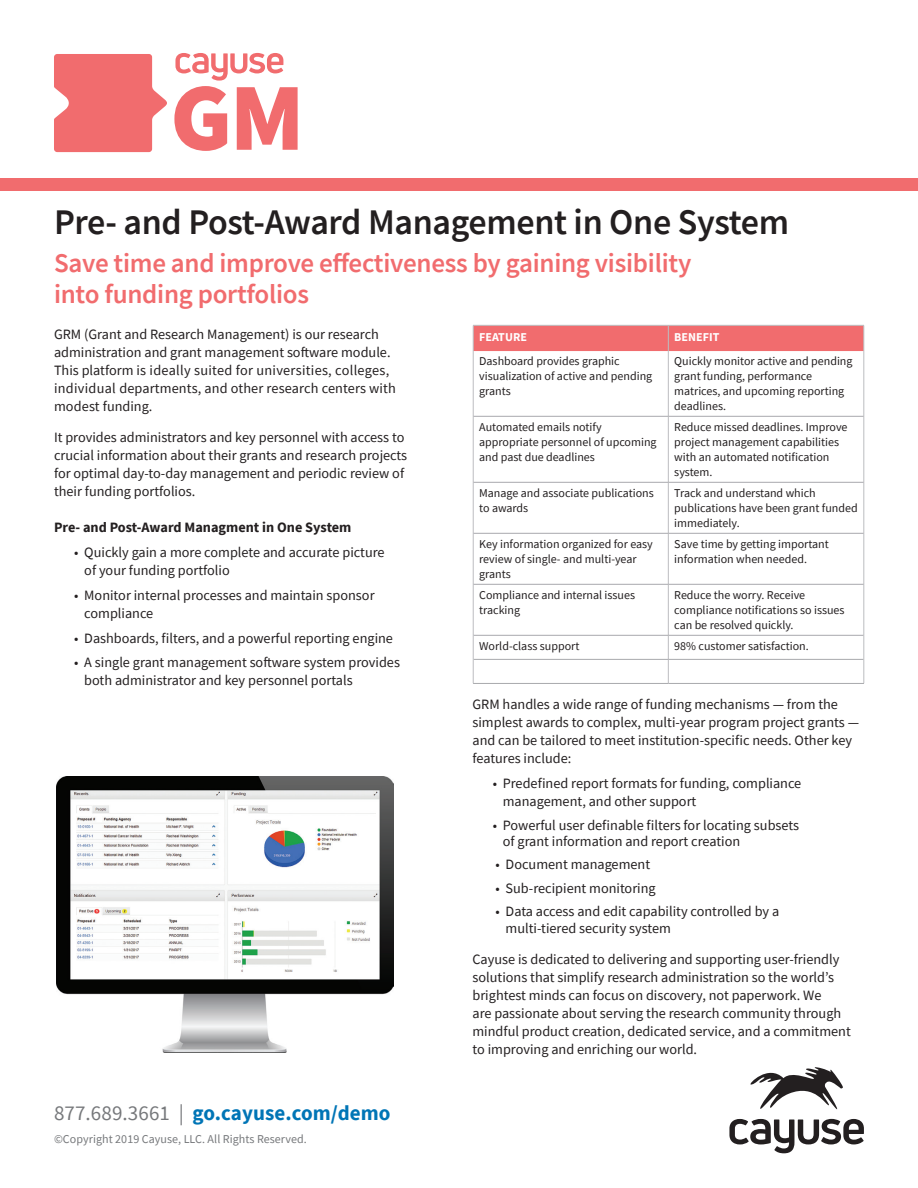
<style>
.page{position:relative;width:918px;height:1188px;background:#fff}
.page>*{position:absolute;margin:0;border:0;box-sizing:border-box;transform-origin:0 0}
.t1{font:600 36px "Source Sans Pro";letter-spacing:-.01em;color:#231f20}
.t2{font:600 27px/31.5px "Source Sans Pro";letter-spacing:-.01em;color:#f16c6e}
.t3{font:700 21px "Source Sans Pro";letter-spacing:.005em;color:#0075b6}
.Body_Text{font:14.25px/18px "Source Sans Pro";color:#231f20}
.Body_Text-2{font:700 14.25px "Source Sans Pro";color:#231f20}
.Table_Text{font:12px/15px "Source Sans Pro";color:#231f20}
.Copyright{font:12px "Source Sans Pro";letter-spacing:.005em;color:#76787b}
.Table_Header_Text{font:700 12px "Source Sans Pro";letter-spacing:.005em;color:#fff}
.s1{font-weight:400;color:#76787b}
</style>
<div class="page">
<img style="left:57px;top:776px;width:337px;height:277px">
<hr style="left:473px;top:351px;width:1px;height:65px;background:#bcbdc0">
<hr style="left:668px;top:351px;width:1px;height:65px;background:#bcbdc0">
<hr style="left:864px;top:351px;width:1px;height:65px;background:#bcbdc0">
<hr style="left:473px;top:416px;width:1px;height:66px;background:#bcbdc0">
<hr style="left:668px;top:416px;width:1px;height:66px;background:#bcbdc0">
<hr style="left:864px;top:416px;width:1px;height:66px;background:#bcbdc0">
<hr style="left:473px;top:482px;width:1px;height:51px;background:#bcbdc0">
<hr style="left:668px;top:482px;width:1px;height:51px;background:#bcbdc0">
<hr style="left:864px;top:482px;width:1px;height:51px;background:#bcbdc0">
<hr style="left:473px;top:533px;width:1px;height:51px;background:#bcbdc0">
<hr style="left:668px;top:533px;width:1px;height:51px;background:#bcbdc0">
<hr style="left:864px;top:533px;width:1px;height:51px;background:#bcbdc0">
<hr style="left:473px;top:584px;width:1px;height:51px;background:#bcbdc0">
<hr style="left:668px;top:584px;width:1px;height:51px;background:#bcbdc0">
<hr style="left:864px;top:584px;width:1px;height:51px;background:#bcbdc0">
<svg style="left:668px;top:636px;width:1px;height:47px"></svg>
<hr style="left:473px;top:416px;width:195px;height:1px;background:#a8a9ad">
<hr style="left:668px;top:416px;width:196px;height:1px;background:#a8a9ad">
<hr style="left:473px;top:482px;width:195px;height:1px;background:#a8a9ad">
<hr style="left:668px;top:482px;width:196px;height:1px;background:#a8a9ad">
<hr style="left:473px;top:533px;width:195px;height:1px;background:#a8a9ad">
<hr style="left:668px;top:533px;width:196px;height:1px;background:#a8a9ad">
<hr style="left:473px;top:584px;width:195px;height:1px;background:#a8a9ad">
<hr style="left:668px;top:584px;width:196px;height:1px;background:#a8a9ad">
<hr style="left:473px;top:635px;width:195px;height:1px;background:#a8a9ad">
<hr style="left:668px;top:635px;width:196px;height:1px;background:#a8a9ad">
<hr style="left:473px;top:659px;width:195px;height:1px;background:#a8a9ad">
<hr style="left:668px;top:659px;width:196px;height:1px;background:#a8a9ad">
<hr style="left:473px;top:683px;width:195px;height:1px;background:#a8a9ad">
<hr style="left:668px;top:683px;width:196px;height:1px;background:#a8a9ad">
<div style="left:473px;top:325px;width:392px;height:26px;background:#f16c6e"></div>
<svg style="left:473px;top:635px;width:1px;height:48px"></svg>
<svg style="left:864px;top:635px;width:1px;height:48px"></svg>
<div style="left:0;top:178px;width:918px;height:12px;background:#f16c6e"></div>
<svg style="left:54px;top:54px;width:113px;height:98px"></svg>
<svg style="left:174px;top:53px;width:124px;height:98px"></svg>
<svg style="left:750px;top:1067px;width:93px;height:43px"></svg>
<svg style="left:729px;top:1119px;width:135px;height:34px"></svg>
<h1 class="t1" style="left:54px;top:199px;width:737px">Pre- and Post-Award Management in One System</h1>
<h2 class="t2" style="left:54px;top:247px;width:639px">Save time and improve effectiveness by gaining visibility into funding portfolios</h2>
<p class="Table_Header_Text" style="left:479px;top:329px;width:49px">FEATURE</p>
<p class="Table_Header_Text" style="left:674px;top:329px;width:47px">BENEFIT</p>
<p class="Table_Text" style="left:479px;top:354px;width:175px">Dashboard provides graphic visualization of active and pending grants</p>
<p class="Table_Text" style="left:674px;top:354px;width:180px">Quickly monitor active and pending grant funding, performance matrices, and upcoming reporting deadlines.</p>
<p class="Table_Text" style="left:479px;top:420px;width:179px">Automated emails notify appropriate personnel of upcoming and past due deadlines</p>
<p class="Table_Text" style="left:674px;top:420px;width:175px">Reduce missed deadlines. Improve project management capabilities with an automated notification system.</p>
<p class="Table_Text" style="left:479px;top:486px;width:176px">Manage and associate publications to awards</p>
<p class="Table_Text" style="left:674px;top:486px;width:185px">Track and understand which publications have been grant funded immediately.</p>
<p class="Table_Text" style="left:479px;top:537px;width:175px">Key information organized for easy review of single- and multi-year grants</p>
<p class="Table_Text" style="left:674px;top:537px;width:156px">Save time by getting important information when needed.</p>
<p class="Table_Text" style="left:479px;top:588px;width:157px">Compliance and internal issues tracking</p>
<p class="Table_Text" style="left:674px;top:588px;width:172px">Reduce the worry. Receive compliance notifications so issues can be resolved quickly.</p>
<p class="Table_Text" style="left:479px;top:639px;width:102px">World-class support</p>
<p class="Table_Text" style="left:674px;top:639px;width:136px">98% customer satisfaction.</p>
<p class="Body_Text" style="left:54px;top:325px;width:344px">GRM (Grant and Research Management) is our research administration and grant management software module.<br>This platform is ideally suited for universities, colleges, individual departments, and other research centers with modest funding.</p>
<p class="Body_Text" style="left:54px;top:429px;width:355px">It provides administrators and key personnel with access to crucial information about their grants and research projects for optimal day-to-day management and periodic review of their funding portfolios.</p>
<p class="Body_Text-2" style="left:54px;top:518px;width:299px">Pre- and Post-Award Managment in One System</p>
<p class="Body_Text" style="left:84px;top:543px;width:302px;text-indent:-10px">• Quickly gain a more complete and accurate picture of your funding portfolio</p>
<p class="Body_Text" style="left:84px;top:586px;width:292px;text-indent:-10px">• Monitor internal processes and maintain sponsor compliance</p>
<p class="Body_Text" style="left:74px;top:629px;width:320px">• Dashboards, filters, and a powerful reporting engine</p>
<p class="Body_Text" style="left:84px;top:654px;width:317px;text-indent:-10px">• A single grant management software system provides both administrator and key personnel portals</p>
<p class="t3" style="left:54px;top:1099px;width:338px"><span class="s1">877.689.3661 |</span> go.cayuse.com/demo</p>
<p class="Copyright" style="left:54px;top:1131px;width:254px">©Copyright 2019 Cayuse, LLC. All Rights Reserved.</p>
<p class="Body_Text" style="left:472px;top:696px;width:388px">GRM handles a wide range of funding mechanisms — from the simplest awards to complex, multi-year program project grants — and can be tailored to meet institution-specific needs. Other key features include:</p>
<p class="Body_Text" style="left:503px;top:774px;width:300px;text-indent:-10px">• Predefined report formats for funding, compliance management, and other support</p>
<p class="Body_Text" style="left:503px;top:817px;width:298px;line-height:16.5px;text-indent:-10px">• Powerful user definable filters for locating subsets of grant information and report creation</p>
<p class="Body_Text" style="left:496px;top:856px;width:156px">• Document management</p>
<p class="Body_Text" style="left:496px;top:879px;width:162px">• Sub-recipient monitoring</p>
<p class="Body_Text" style="left:506px;top:903px;width:275px;line-height:16.5px;text-indent:-10px">• Data access and edit capability controlled by a multi-tiered security system</p>
<p class="Body_Text" style="left:472px;top:950px;width:380px">Cayuse is dedicated to delivering and supporting user-friendly solutions that simplify research administration so the world’s brightest minds can focus on discovery, not paperwork. We<br>are passionate about serving the research community through mindful product creation, dedicated service, and a commitment to improving and enriching our world.</p>
</div>
